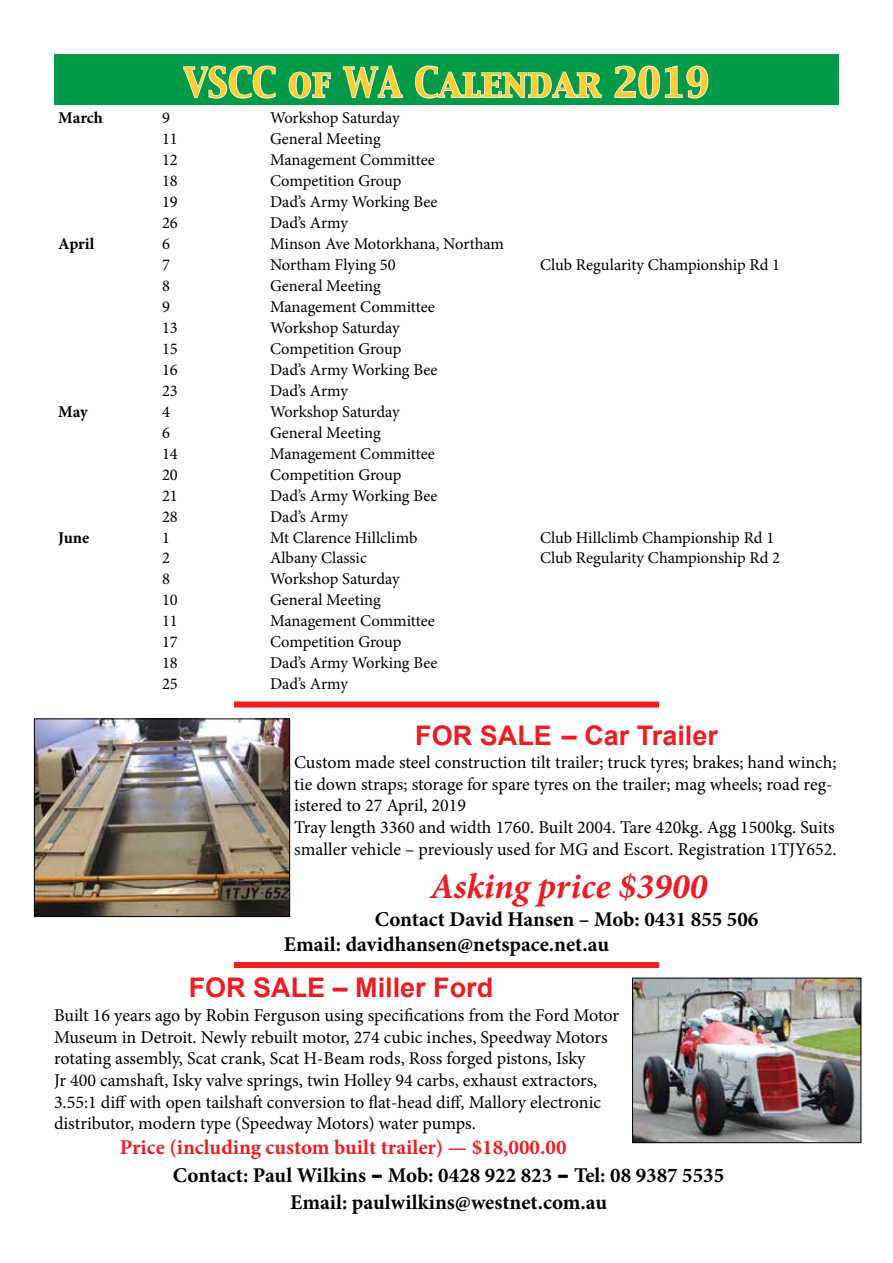
<style>
.page{position:relative;width:893px;height:1263px;background:#fff}
.page>*{position:absolute;margin:0;border:0;box-sizing:border-box;transform-origin:0 0}
.t1{font:36px "Capitals";color:#ffce35}
.t2{font:italic 700 36px "Minion Pro";letter-spacing:-.005em;color:#ed1d24}
.t3{font:700 27px "Arial";color:#ed1d24}
.t4{font:700 21px/25.2px "Minion Pro";color:#000}
.t5{font:700 21px "Minion Pro";color:#ed1d24}
.t6{font:18px/21.6px "Minion Pro";color:#000}
.t7{font:16.5px "Minion Pro";letter-spacing:-.005em;color:#000}
.t8{font:700 16.5px "Minion Pro";letter-spacing:-.01em;color:#000}
.s1{font-family:"Futura";font-weight:800;font-stretch:condensed}
</style>
<div class="page">
<div style="left:234px;top:962px;width:425px;height:6px;background:#ed1d24"></div>
<img style="left:634px;top:980px;width:225px;height:161px">
<div style="left:632px;top:978px;width:229px;height:165px;border:1px solid #000"></div>
<img style="left:36px;top:720px;width:252px;height:195px">
<div style="left:34px;top:718px;width:256px;height:199px;border:1px solid #000"></div>
<div style="left:234px;top:701px;width:425px;height:6px;background:#ed1d24"></div>
<div style="left:54px;top:54px;width:785px;height:50px;background:#019a49"></div>
<svg style="left:183px;top:65px;width:93px;height:34px"></svg>
<svg style="left:288px;top:71px;width:43px;height:28px"></svg>
<svg style="left:342px;top:65px;width:61px;height:34px"></svg>
<svg style="left:415px;top:65px;width:187px;height:34px"></svg>
<svg style="left:614px;top:65px;width:95px;height:34px"></svg>
<h1 class="t1" style="left:184px;top:58px;width:527px">VSCC of WA Calendar 2019</h1>
<p class="t8" style="left:58px;top:106px;width:46px">March</p>
<p class="t7" style="left:162px;top:107px;width:9px">9</p>
<p class="t7" style="left:270px;top:107px;width:131px">Workshop Saturday</p>
<p class="t7" style="left:162px;top:128px;width:17px">11</p>
<p class="t7" style="left:270px;top:128px;width:112px">General Meeting</p>
<p class="t7" style="left:162px;top:149px;width:17px">12</p>
<p class="t7" style="left:270px;top:149px;width:166px">Management Committee</p>
<p class="t7" style="left:162px;top:170px;width:17px">18</p>
<p class="t7" style="left:270px;top:170px;width:133px">Competition Group</p>
<p class="t7" style="left:162px;top:191px;width:17px">19</p>
<p class="t7" style="left:270px;top:191px;width:169px">Dad’s Army Working Bee</p>
<p class="t7" style="left:162px;top:212px;width:17px">26</p>
<p class="t7" style="left:270px;top:212px;width:79px">Dad’s Army</p>
<p class="t8" style="left:58px;top:232px;width:38px">April</p>
<p class="t7" style="left:162px;top:233px;width:9px">6</p>
<p class="t7" style="left:270px;top:233px;width:236px">Minson Ave Motorkhana, Northam</p>
<p class="t7" style="left:162px;top:253px;width:9px">7</p>
<p class="t7" style="left:270px;top:253px;width:127px">Northam Flying 50</p>
<p class="t7" style="left:540px;top:253px;width:242px">Club Regularity Championship Rd 1</p>
<p class="t7" style="left:162px;top:274px;width:9px">8</p>
<p class="t7" style="left:270px;top:274px;width:112px">General Meeting</p>
<p class="t7" style="left:162px;top:295px;width:9px">9</p>
<p class="t7" style="left:270px;top:295px;width:166px">Management Committee</p>
<p class="t7" style="left:162px;top:316px;width:17px">13</p>
<p class="t7" style="left:270px;top:316px;width:131px">Workshop Saturday</p>
<p class="t7" style="left:162px;top:337px;width:17px">15</p>
<p class="t7" style="left:270px;top:337px;width:133px">Competition Group</p>
<p class="t7" style="left:162px;top:358px;width:17px">16</p>
<p class="t7" style="left:270px;top:358px;width:169px">Dad’s Army Working Bee</p>
<p class="t7" style="left:162px;top:379px;width:17px">23</p>
<p class="t7" style="left:270px;top:379px;width:79px">Dad’s Army</p>
<p class="t8" style="left:58px;top:400px;width:31px">May</p>
<p class="t7" style="left:162px;top:400px;width:9px">4</p>
<p class="t7" style="left:270px;top:400px;width:131px">Workshop Saturday</p>
<p class="t7" style="left:162px;top:421px;width:9px">6</p>
<p class="t7" style="left:270px;top:421px;width:112px">General Meeting</p>
<p class="t7" style="left:162px;top:442px;width:17px">14</p>
<p class="t7" style="left:270px;top:442px;width:166px">Management Committee</p>
<p class="t7" style="left:162px;top:463px;width:17px">20</p>
<p class="t7" style="left:270px;top:463px;width:133px">Competition Group</p>
<p class="t7" style="left:162px;top:484px;width:17px">21</p>
<p class="t7" style="left:270px;top:484px;width:169px">Dad’s Army Working Bee</p>
<p class="t7" style="left:162px;top:505px;width:17px">28</p>
<p class="t7" style="left:270px;top:505px;width:79px">Dad’s Army</p>
<p class="t8" style="left:58px;top:526px;width:33px">June</p>
<p class="t7" style="left:162px;top:526px;width:9px">1</p>
<p class="t7" style="left:270px;top:526px;width:149px">Mt Clarence Hillclimb</p>
<p class="t7" style="left:540px;top:526px;width:236px">Club Hillclimb Championship Rd 1</p>
<p class="t7" style="left:162px;top:547px;width:9px">2</p>
<p class="t7" style="left:270px;top:547px;width:98px">Albany Classic</p>
<p class="t7" style="left:540px;top:547px;width:242px">Club Regularity Championship Rd 2</p>
<p class="t7" style="left:162px;top:568px;width:9px">8</p>
<p class="t7" style="left:270px;top:568px;width:131px">Workshop Saturday</p>
<p class="t7" style="left:162px;top:589px;width:17px">10</p>
<p class="t7" style="left:270px;top:589px;width:112px">General Meeting</p>
<p class="t7" style="left:162px;top:610px;width:17px">11</p>
<p class="t7" style="left:270px;top:610px;width:166px">Management Committee</p>
<p class="t7" style="left:162px;top:631px;width:17px">17</p>
<p class="t7" style="left:270px;top:631px;width:133px">Competition Group</p>
<p class="t7" style="left:162px;top:652px;width:17px">18</p>
<p class="t7" style="left:270px;top:652px;width:169px">Dad’s Army Working Bee</p>
<p class="t7" style="left:162px;top:673px;width:17px">25</p>
<p class="t7" style="left:270px;top:673px;width:79px">Dad’s Army</p>
<h2 class="t3" style="left:415px;top:717px;width:304px">FOR SALE – Car Trailer</h2>
<p class="t6" style="left:294px;top:752px;width:544px">Custom made steel construction tilt trailer; truck tyres; brakes; hand winch; tie down straps; storage for spare tyres on the trailer; mag wheels; road reg&shy;istered to 27 April, 2019<br>Tray length 3360 and width 1760. Built 2004. Tare 420kg. Agg 1500kg. Suits smaller vehicle – previously used for MG and Escort. Registration 1TJY652.</p>
<h1 class="t2" style="left:430px;top:861px;width:279px">Asking price $3900</h1>
<p class="t4" style="left:284px;top:906px;width:476px;text-indent:91px">Contact David Hansen – Mob: 0431 855 506<br>Email: davidhansen@netspace.net.au</p>
<h2 class="t3" style="left:189px;top:970px;width:306px">FOR SALE – Miller Ford</h2>
<p class="t6" style="left:54px;top:1005px;width:567px">Built 16 years ago by Robin Ferguson using specifications from the Ford Motor Museum in Detroit. Newly rebuilt motor, 274 cubic inches, Speedway Motors rotating assembly, Scat crank, Scat H-Beam rods, Ross forged pistons, Isky<br>Jr 400 camshaft, Isky valve springs, twin Holley 94 carbs, exhaust extractors, 3.55:1 diff with open tailshaft conversion to flat-head diff, Mallory electronic distributor, modern type (Speedway Motors) water pumps.</p>
<p class="t5" style="left:120px;top:1133px;width:448px">Price (including custom built trailer) — $18,000.00</p>
<p class="t4" style="left:173px;top:1162px;width:553px">Contact: Paul Wilkins <span class="s1">–</span> Mob: 0428 922 823 <span class="s1">–</span> Tel: 08 9387 5535</p>
<p class="t4" style="left:290px;top:1189px;width:318px">Email: paulwilkins@westnet.com.au</p>
</div>
